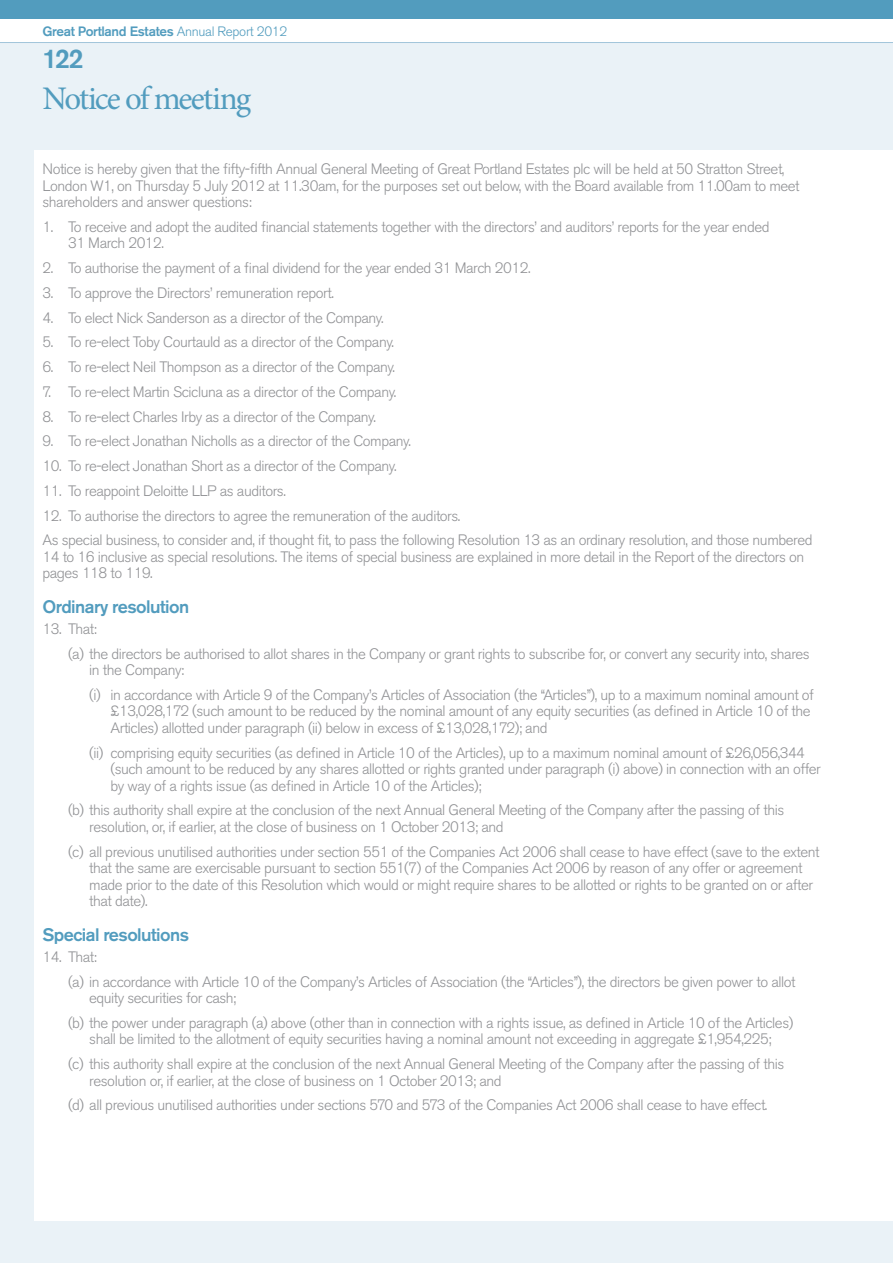
<style>
.page{position:relative;width:893px;height:1263px;background:#fff}
.page>*{position:absolute;margin:0;border:0;box-sizing:border-box;transform-origin:0 0}
.t1{font:33px "Minion Pro";letter-spacing:-.055em;color:#529cbe}
.t2{font:500 27px "Akzidenz Grotesk BE";color:#529cbe}
.t3{font:500 18px "Akzidenz Grotesk BE";letter-spacing:-.03em;color:#529cbe}
.t4{font:300 15px/16.5px "Akzidenz Grotesk BE";letter-spacing:-.03em;color:#919295}
.t5{font:500 13.5px "Akzidenz Grotesk BE";letter-spacing:-.025em;color:#529cbe}
.s1{font-weight:300}
</style>
<div class="page">
<div style="left:0;top:43px;width:893px;height:1220px;background:#eaf2f7"></div>
<div style="left:34px;top:150px;width:859px;height:1070px;background:#fff"></div>
<hr style="left:892px;top:43px;width:1px;height:1220px;background:#eaf2f7">
<div style="left:0;top:0;width:893px;height:18px;background:#529cbe"></div>
<hr style="left:0;top:42px;width:893px;height:1px;background:#a2c6db">
<p class="t5" style="left:43px;top:23px;width:246px">Great Portland Estates <span class="s1">Annual Report 2012</span></p>
<h2 class="t2" style="left:43px;top:42px;width:43px">122</h2>
<h1 class="t1" style="left:43px;top:76px;width:210px">Notice of meeting</h1>
<p class="t4" style="left:43px;top:161px;width:759px">Notice is hereby given that the fifty-fifth Annual General Meeting of Great Portland Estates plc will be held at 50 Stratton Street,<br>London W1, on Thursday 5 July 2012 at 11.30am, for the purposes set out below, with the Board available from 11.00am to meet shareholders and answer questions:</p>
<p class="t4" style="left:68px;top:219px;width:703px;text-indent:-26px">1. To receive and adopt the audited financial statements together with the directors’ and auditors’ reports for the year ended<br>31 March 2012.</p>
<p class="t4" style="left:43px;top:260px;width:490px">2. To authorise the payment of a final dividend for the year ended 31 March 2012.</p>
<p class="t4" style="left:43px;top:285px;width:293px">3. To approve the Directors’ remuneration report.</p>
<p class="t4" style="left:43px;top:310px;width:342px">4. To elect Nick Sanderson as a director of the Company.</p>
<p class="t4" style="left:43px;top:334px;width:353px">5. To re-elect Toby Courtauld as a director of the Company.</p>
<p class="t4" style="left:43px;top:359px;width:354px">6. To re-elect Neil Thompson as a director of the Company.</p>
<p class="t4" style="left:43px;top:384px;width:355px">7. To re-elect Martin Scicluna as a director of the Company.</p>
<p class="t4" style="left:43px;top:409px;width:335px">8. To re-elect Charles Irby as a director of the Company.</p>
<p class="t4" style="left:43px;top:433px;width:370px">9. To re-elect Jonathan Nicholls as a director of the Company.</p>
<p class="t4" style="left:43px;top:458px;width:356px">10. To re-elect Jonathan Short as a director of the Company.</p>
<p class="t4" style="left:43px;top:483px;width:245px">11. To reappoint Deloitte LLP as auditors.</p>
<p class="t4" style="left:43px;top:503px;width:772px;line-height:24.8px">12. To authorise the directors to agree the remuneration of the auditors.<br>As special business, to consider and, if thought fit, to pass the following Resolution 13 as an ordinary resolution, and those numbered</p>
<p class="t4" style="left:43px;top:549px;width:763px">14 to 16 inclusive as special resolutions. The items of special business are explained in more detail in the Report of the directors on pages 118 to 119.</p>
<p class="t3" style="left:43px;top:596px;width:148px">Ordinary resolution</p>
<p class="t4" style="left:68px;top:617px;width:743px;line-height:24.8px;text-indent:-26px">13. That:<br>(a) the directors be authorised to allot shares in the Company or grant rights to subscribe for, or convert any security into, shares</p>
<p class="t4" style="left:89px;top:658px;width:726px;line-height:24.8px">in the Company:<br>(i) in accordance with Article 9 of the Company’s Articles of Association (the “Articles”), up to a maximum nominal amount of</p>
<p class="t4" style="left:111px;top:703px;width:702px">£13,028,172 (such amount to be reduced by the nominal amount of any equity securities (as defined in Article 10 of the<br>Articles) allotted under paragraph (ii) below in excess of £13,028,172); and</p>
<p class="t4" style="left:111px;top:745px;width:712px;text-indent:-21px">(ii) comprising equity securities (as defined in Article 10 of the Articles), up to a maximum nominal amount of £26,056,344 (such amount to be reduced by any shares allotted or rights granted under paragraph (i) above) in connection with an offer by way of a rights issue (as defined in Article 10 of the Articles);</p>
<p class="t4" style="left:89px;top:802px;width:696px;text-indent:-21px">(b) this authority shall expire at the conclusion of the next Annual General Meeting of the Company after the passing of this resolution, or, if earlier, at the close of business on 1 October 2013; and</p>
<p class="t4" style="left:89px;top:844px;width:732px;text-indent:-21px">(c) all previous unutilised authorities under section 551 of the Companies Act 2006 shall cease to have effect (save to the extent that the same are exercisable pursuant to section 551(7) of the Companies Act 2006 by reason of any offer or agreement made prior to the date of this Resolution which would or might require shares to be allotted or rights to be granted on or after that date).</p>
<p class="t3" style="left:43px;top:924px;width:148px">Special resolutions</p>
<p class="t4" style="left:68px;top:944px;width:729px;line-height:24.8px;text-indent:-26px">14. That:<br>(a) in accordance with Article 10 of the Company’s Articles of Association (the “Articles”), the directors be given power to allot</p>
<p class="t4" style="left:68px;top:986px;width:727px;line-height:24.8px;text-indent:21px">equity securities for cash;<br>(b) the power under paragraph (a) above (other than in connection with a rights issue, as defined in Article 10 of the Articles)</p>
<p class="t4" style="left:68px;top:1027px;width:718px;line-height:24.8px;text-align:center">shall be limited to the allotment of equity securities having a nominal amount not exceeding in aggregate £1,954,225;<br>(c) this authority shall expire at the conclusion of the next Annual General Meeting of the Company after the passing of this</p>
<p class="t4" style="left:68px;top:1068px;width:701px;line-height:24.8px;text-indent:21px">resolution or, if earlier, at the close of business on 1 October 2013; and<br>(d) all previous unutilised authorities under sections 570 and 573 of the Companies Act 2006 shall cease to have effect.</p>
</div>
